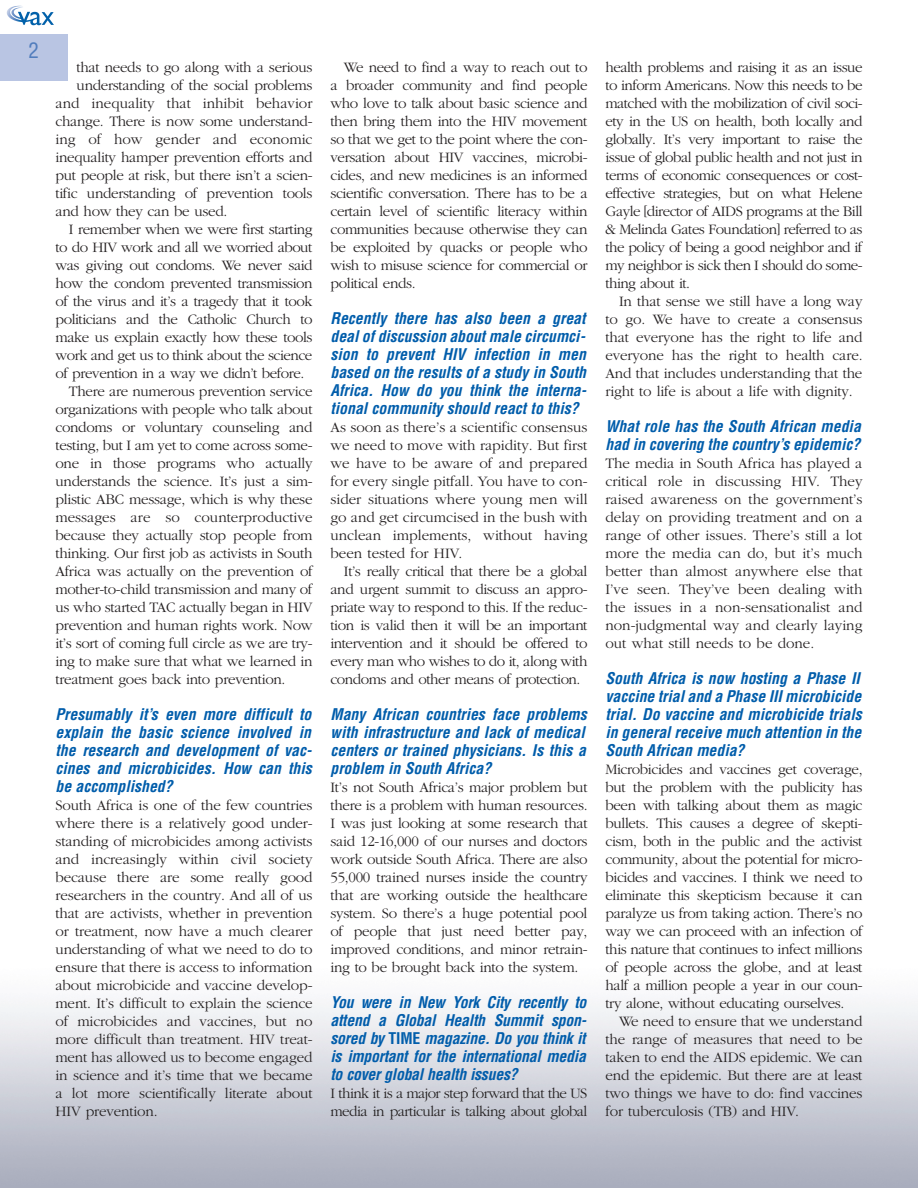
<style>
.page{position:relative;width:918px;height:1188px;background:#fff}
.page>*{position:absolute;margin:0;border:0;box-sizing:border-box;transform-origin:0 0}
.t1{font:condensed 21px "Helvetica";color:#517dbd}
.t2{font:italic 700 condensed 15.75px/18px "Helvetica";color:#015dab;text-align:justify}
.t3{font:300 15px/18px "Garamond";letter-spacing:-.02em;color:#231f20;text-align:justify}
.t4{font:300 15px "Garamond";color:#231f20}
.s1{font-style:normal}
</style>
<div class="page">
<div style="left:0;top:0;width:68px;height:81px;background:#b9c5e3"></div>
<div style="left:0;top:0;width:68px;height:34px;background:#fff"></div>
<img style="left:6px;top:5px;width:48px;height:21px">
<h1 class="t1" style="left:29px;top:42px;width:12px">2</h1>
<p class="t3" style="left:77px;top:58px;width:237px">that needs to go along with a serious</p>
<p class="t3" style="left:77px;top:76px;width:237px">understanding of the social problems</p>
<p class="t4" style="left:56px;top:94px;width:258px">and inequality that inhibit behavior</p>
<p class="t3" style="left:56px;top:112px;width:259px">change. There is now some understand-</p>
<p class="t4" style="left:55px;top:130px;width:258px">ing of how gender and economic</p>
<p class="t3" style="left:55px;top:148px;width:259px">inequality hamper prevention efforts and</p>
<p class="t3" style="left:55px;top:166px;width:259px">put people at risk, but there isn’t a scien-</p>
<p class="t3" style="left:55px;top:184px;width:259px">tific understanding of prevention tools</p>
<p class="t3" style="left:55px;top:202px;width:173px">and how they can be used.</p>
<p class="t3" style="left:69px;top:220px;width:245px">I remember when we were first starting</p>
<p class="t3" style="left:55px;top:238px;width:258px">to do HIV work and all we worried about</p>
<p class="t3" style="left:55px;top:256px;width:259px">was giving out condoms. We never said</p>
<p class="t3" style="left:55px;top:274px;width:259px">how the condom prevented transmission</p>
<p class="t3" style="left:55px;top:292px;width:258px">of the virus and it’s a tragedy that it took</p>
<p class="t3" style="left:55px;top:310px;width:259px">politicians and the Catholic Church to</p>
<p class="t3" style="left:55px;top:328px;width:259px">make us explain exactly how these tools</p>
<p class="t3" style="left:55px;top:346px;width:258px">work and get us to think about the science</p>
<p class="t3" style="left:55px;top:364px;width:251px">of prevention in a way we didn’t before.</p>
<p class="t3" style="left:69px;top:382px;width:245px">There are numerous prevention service</p>
<p class="t3" style="left:55px;top:400px;width:259px">organizations with people who talk about</p>
<p class="t3" style="left:55px;top:418px;width:258px">condoms or voluntary counseling and</p>
<p class="t3" style="left:55px;top:436px;width:259px">testing, but I am yet to come across some-</p>
<p class="t3" style="left:55px;top:454px;width:259px">one in those programs who actually</p>
<p class="t3" style="left:55px;top:472px;width:259px">understands the science. It’s just a sim-</p>
<p class="t3" style="left:55px;top:490px;width:259px">plistic ABC message, which is why these</p>
<p class="t4" style="left:55px;top:508px;width:259px">messages are so counterproductive</p>
<p class="t3" style="left:55px;top:526px;width:258px">because they actually stop people from</p>
<p class="t3" style="left:55px;top:544px;width:258px">thinking. Our first job as activists in South</p>
<p class="t3" style="left:55px;top:562px;width:259px">Africa was actually on the prevention of</p>
<p class="t3" style="left:55px;top:580px;width:258px">mother-to-child transmission and many of</p>
<p class="t3" style="left:55px;top:598px;width:259px">us who started TAC actually began in HIV</p>
<p class="t3" style="left:55px;top:616px;width:258px">prevention and human rights work. Now</p>
<p class="t3" style="left:55px;top:634px;width:259px">it’s sort of coming full circle as we are try-</p>
<p class="t3" style="left:55px;top:652px;width:258px">ing to make sure that what we learned in</p>
<p class="t3" style="left:55px;top:670px;width:232px">treatment goes back into prevention.</p>
<p class="t2" style="left:56px;top:707px;width:258px">Presumably it’s even more difficult to explain the basic science involved in the research and development of vac&shy;cines and microbicides. How can this be accomplished?</p>
<p class="t3" style="left:56px;top:796px;width:259px">South Africa is one of the few countries where there is a relatively good under&shy;standing of microbicides among activists and increasingly within civil society because there are some really good researchers in the country. And all of us that are activists, whether in prevention or treatment, now have a much clearer understanding of what we need to do to ensure that there is access to information about microbicide and vaccine develop&shy;ment. It’s difficult to explain the science of microbicides and vaccines, but no more difficult than treatment. HIV treat&shy;ment has allowed us to become engaged in science and it’s time that we became a lot more scientifically literate about HIV prevention.</p>
<p class="t3" style="left:330px;top:58px;width:259px;text-indent:14px">We need to find a way to reach out to a broader community and find people who love to talk about basic science and then bring them into the HIV movement so that we get to the point where the con&shy;versation about HIV vaccines, microbi&shy;cides, and new medicines is an informed scientific conversation. There has to be a certain level of scientific literacy within communities because otherwise they can be exploited by quacks or people who wish to misuse science for commercial or political ends.</p>
<p class="t2" style="left:330px;top:311px;width:258px">Recently there has also been a great deal of discussion about male circumci&shy;sion to prevent HIV infection in men based on the results of a study in South Africa. How do you think the interna&shy;tional community should react to this?</p>
<p class="t3" style="left:330px;top:418px;width:259px">As soon as there’s a scientific consensus we need to move with rapidity. But first we have to be aware of and prepared for every single pitfall. You have to con&shy;sider situations where young men will go and get circumcised in the bush with unclean implements, without having been tested for HIV.</p>
<p class="t3" style="left:330px;top:562px;width:259px;text-indent:14px">It’s really critical that there be a global and urgent summit to discuss an appro&shy;priate way to respond to this. If the reduc&shy;tion is valid then it will be an important intervention and it should be offered to every man who wishes to do it, along with condoms and other means of protection.</p>
<p class="t2" style="left:330px;top:707px;width:258px;text-align:left">Many African countries face problems with infrastructure and lack of medical centers or trained physicians. Is this a problem in South Africa?</p>
<p class="t3" style="left:330px;top:778px;width:259px">It’s not South Africa’s major problem but there is a problem with human resources.<br>I was just looking at some research that said 12-16,000 of our nurses and doctors work outside South Africa. There are also 55,000 trained nurses inside the country that are working outside the healthcare system. So there’s a huge potential pool of people that just need better pay, improved conditions, and minor retrain&shy;ing to be brought back into the system.</p>
<p class="t2" style="left:330px;top:995px;width:257px">You were in New York City recently to attend a Global Health Summit spon&shy;sored by <span class="s1">TIME</span> magazine. Do you think it is important for the international media to cover global health issues?</p>
<p class="t3" style="left:330px;top:1084px;width:258px">I think it is a major step forward that the US media in particular is talking about global</p>
<p class="t3" style="left:606px;top:58px;width:259px">health problems and raising it as an issue to inform Americans. Now this needs to be matched with the mobilization of civil soci&shy;ety in the US on health, both locally and globally. It’s very important to raise the issue of global public health and not just in terms of economic consequences or cost&shy;effective strategies, but on what Helene Gayle [director of AIDS programs at the Bill &amp; Melinda Gates Foundation] referred to as the policy of being a good neighbor and if my neighbor is sick then I should do some&shy;thing about it.</p>
<p class="t3" style="left:606px;top:292px;width:259px;text-indent:14px">In that sense we still have a long way to go. We have to create a consensus that everyone has the right to life and everyone has the right to health care.<br>And that includes understanding that the right to life is about a life with dignity.</p>
<p class="t2" style="left:606px;top:419px;width:257px">What role has the South African media had in covering the country’s epidemic?</p>
<p class="t3" style="left:606px;top:454px;width:259px">The media in South Africa has played a critical role in discussing HIV. They raised awareness on the government’s delay on providing treatment and on a range of other issues. There’s still a lot more the media can do, but it’s much better than almost anywhere else that I’ve seen. They’ve been dealing with the issues in a non-sensationalist and non-judgmental way and clearly laying out what still needs to be done.</p>
<p class="t2" style="left:606px;top:671px;width:258px;text-align:left">South Africa is now hosting a Phase II vaccine trial and a Phase III microbicide trial. Do vaccine and microbicide trials in general receive much attention in the South African media?</p>
<p class="t3" style="left:606px;top:760px;width:259px">Microbicides and vaccines get coverage, but the problem with the publicity has been with talking about them as magic bullets. This causes a degree of skepti&shy;cism, both in the public and the activist community, about the potential for micro&shy;bicides and vaccines. I think we need to eliminate this skepticism because it can paralyze us from taking action. There’s no way we can proceed with an infection of this nature that continues to infect millions of people across the globe, and at least half a million people a year in our coun&shy;try alone, without educating ourselves.</p>
<p class="t3" style="left:606px;top:1012px;width:259px;text-indent:14px">We need to ensure that we understand the range of measures that need to be taken to end the AIDS epidemic. We can end the epidemic. But there are at least two things we have to do: find vaccines for tuberculosis (TB) and HIV.</p>
</div>
